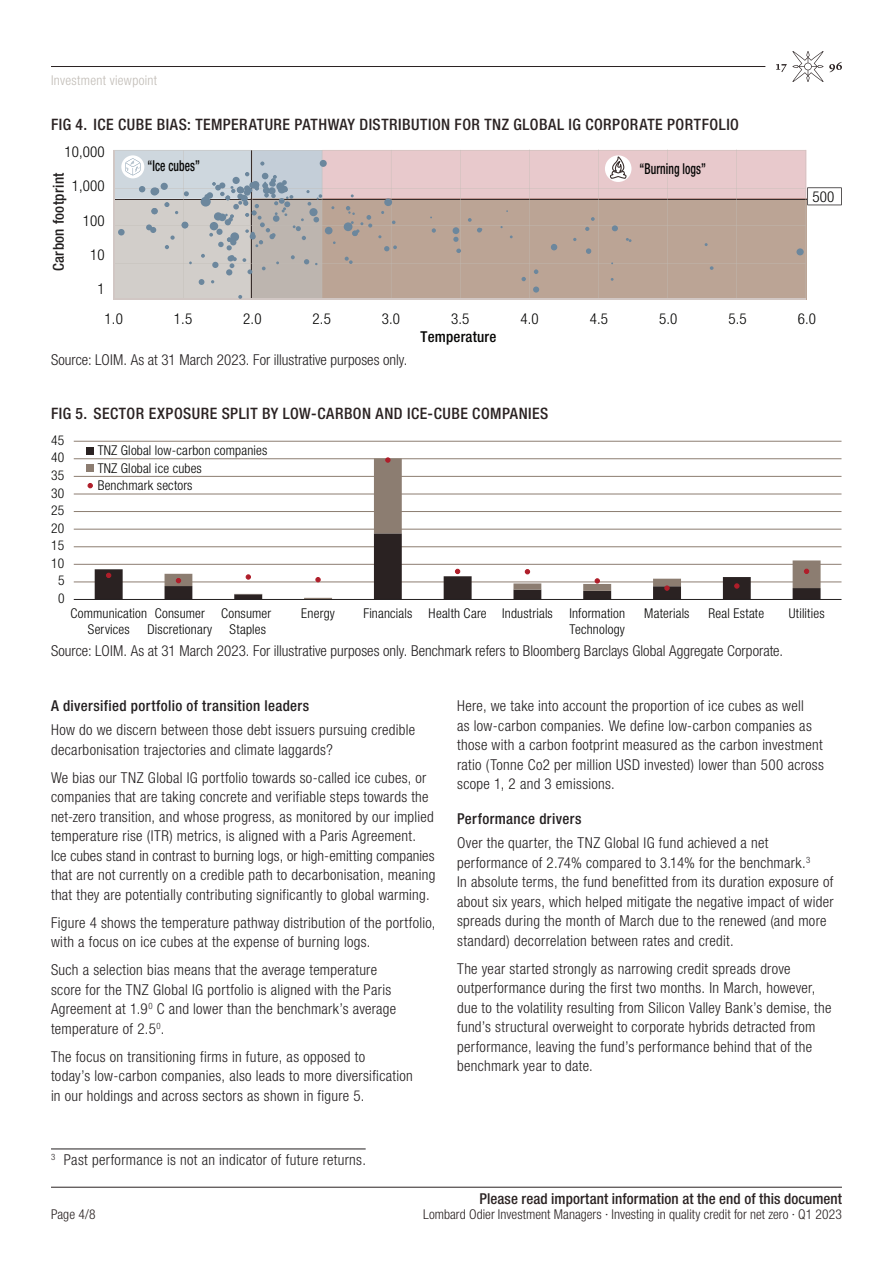
<style>
.page{position:relative;width:893px;height:1263px;background:#fff}
.page>*{position:absolute;margin:0;border:0;box-sizing:border-box;transform-origin:0 0}
.NI_Titre_de_graphiqu{font:500 condensed 15.75px "Helvetica Neue LT Std";letter-spacing:.03em;color:#2a2222}
.NI_Texte{font:300 condensed 15px/19.5px "Helvetica Neue LT Std";letter-spacing:.02em;color:#231f20}
.NI_Source_du_graphiq{font:300 condensed 15px "Helvetica Neue LT Std";color:#231f20}
.Titre_souligné_1{font:500 condensed 15px "Helvetica Neue LT Std";letter-spacing:.025em;color:#231f20}
.t1{font:300 condensed 15px "Helvetica Neue LT Std";letter-spacing:.01em;color:#050504}
.t2{font:500 condensed 15px "Helvetica Neue LT Std";letter-spacing:.005em;color:#2a2222}
.NI_Note_de_bas_de_pa{font:300 condensed 15px "Helvetica Neue LT Std";letter-spacing:.02em;color:#231f20}
.t3{font:500 condensed 15px "Helvetica Neue LT Std";letter-spacing:.01em;color:#050504;scale:.77 1}
.t4{font:500 condensed 15px "Helvetica Neue LT Std";letter-spacing:.025em;color:#211e1e}
.t5{font:500 condensed 15px "Helvetica Neue LT Std";letter-spacing:.01em;color:#050504}
.t6{font:300 condensed 13.5px/16.2px "Helvetica Neue LT Std";letter-spacing:.015em;color:#050504;text-align:center}
.t7{font:300 condensed 13.5px "Helvetica Neue LT Std";letter-spacing:.005em;color:#2a2222}
.t8{font:300 condensed 13.5px "Helvetica Neue LT Std";letter-spacing:.025em;color:#c1bcb6}
</style>
<div class="page">
<hr style="left:51px;top:66px;width:714px;height:1px;background:#2a2222">
<hr style="left:51px;top:1187px;width:791px;height:1px;background:#2a2222">
<svg style="left:776px;top:51px;width:66px;height:31px"></svg>
<div style="left:113px;top:199px;width:137px;height:100px;background:#d2ceca"></div>
<div style="left:250px;top:198px;width:73px;height:101px;background:#bdb5af"></div>
<div style="left:322px;top:198px;width:484px;height:101px;background:#bba495"></div>
<hr style="left:251px;top:150px;width:1px;height:149px;background:#382d2b">
<hr style="left:806px;top:150px;width:1px;height:150px;background:#c1bcb6">
<hr style="left:737px;top:149px;width:1px;height:151px;background:#c1bcb6">
<hr style="left:667px;top:149px;width:1px;height:151px;background:#c1bcb6">
<hr style="left:598px;top:149px;width:1px;height:151px;background:#c1bcb6">
<hr style="left:529px;top:149px;width:1px;height:151px;background:#c1bcb6">
<hr style="left:460px;top:150px;width:1px;height:150px;background:#c1bcb6">
<hr style="left:391px;top:150px;width:1px;height:150px;background:#c1bcb6">
<hr style="left:322px;top:150px;width:1px;height:150px;background:#c1bcb6">
<hr style="left:253px;top:150px;width:1px;height:150px;background:#c1bcb6">
<hr style="left:183px;top:150px;width:1px;height:150px;background:#c1bcb6">
<hr style="left:113px;top:150px;width:1px;height:150px;background:#d1c7c4">
<hr style="left:114px;top:298px;width:692px;height:2px;background:#d1c7c4">
<div style="left:533px;top:286px;width:6px;height:7px;background:#6c879d;border-radius:50%"></div>
<svg style="left:238px;top:295px;width:4px;height:4px"></svg>
<svg style="left:114px;top:150px;width:728px;height:135px"></svg>
<hr style="left:74px;top:441px;width:767px;height:1px;background:#8c7d71">
<hr style="left:74px;top:458px;width:767px;height:1px;background:#8c7d71">
<hr style="left:74px;top:476px;width:767px;height:1px;background:#8c7d71">
<hr style="left:74px;top:494px;width:767px;height:1px;background:#8c7d71">
<hr style="left:74px;top:511px;width:767px;height:1px;background:#8c7d71">
<hr style="left:74px;top:529px;width:767px;height:1px;background:#8c7d71">
<hr style="left:74px;top:546px;width:767px;height:1px;background:#8c7d71">
<hr style="left:74px;top:564px;width:767px;height:1px;background:#8c7d71">
<hr style="left:74px;top:582px;width:767px;height:1px;background:#8c7d71">
<svg style="left:95px;top:546px;width:70px;height:53px"></svg>
<svg style="left:165px;top:458px;width:656px;height:141px"></svg>
<hr style="left:74px;top:599px;width:767px;height:1px;background:#231f20">
<svg style="left:176px;top:578px;width:5px;height:5px"></svg>
<svg style="left:106px;top:573px;width:5px;height:5px"></svg>
<svg style="left:246px;top:574px;width:5px;height:6px"></svg>
<svg style="left:315px;top:577px;width:6px;height:5px"></svg>
<svg style="left:385px;top:457px;width:6px;height:6px"></svg>
<svg style="left:455px;top:569px;width:5px;height:5px"></svg>
<svg style="left:525px;top:569px;width:5px;height:5px"></svg>
<svg style="left:595px;top:578px;width:5px;height:6px"></svg>
<svg style="left:664px;top:585px;width:6px;height:6px"></svg>
<svg style="left:734px;top:583px;width:5px;height:6px"></svg>
<svg style="left:804px;top:569px;width:5px;height:5px"></svg>
<div style="left:87px;top:447px;width:7px;height:8px;background:#2a2222"></div>
<div style="left:87px;top:465px;width:7px;height:7px;background:#8c7d71"></div>
<svg style="left:88px;top:483px;width:5px;height:5px"></svg>
<hr style="left:51px;top:1149px;width:315px;height:1px;background:#231f20">
<p class="t8" style="left:51px;top:72px;width:108px">Investment viewpoint</p>
<p class="NI_Titre_de_graphiqu" style="left:51px;top:115px;width:689px">FIG 4. ICE CUBE BIAS: TEMPERATURE PATHWAY DISTRIBUTION FOR TNZ GLOBAL IG CORPORATE PORTFOLIO</p>
<p class="t1" style="left:64px;top:143px;width:42px">10,000</p>
<p class="t4" style="left:49px;top:271px;width:100px;rotate:-90deg">Carbon footprint</p>
<p class="t1" style="left:72px;top:177px;width:35px">1,000</p>
<p class="t1" style="left:83px;top:212px;width:23px">100</p>
<p class="t1" style="left:90px;top:246px;width:16px">10</p>
<p class="t1" style="left:98px;top:280px;width:9px">1</p>
<p class="t3" style="left:147px;top:157px;width:70px">“Ice cubes”</p>
<p class="t3" style="left:640px;top:160px;width:88px">“Burning logs”</p>
<p class="t1" style="left:812px;top:188px;width:23px">500</p>
<p class="t1" style="left:105px;top:310px;width:20px">1.0</p>
<p class="t1" style="left:174px;top:310px;width:20px">1.5</p>
<p class="t1" style="left:243px;top:310px;width:20px">2.0</p>
<p class="t1" style="left:313px;top:310px;width:20px">2.5</p>
<p class="t1" style="left:382px;top:310px;width:20px">3.0</p>
<p class="t1" style="left:451px;top:310px;width:20px">3.5</p>
<p class="t1" style="left:521px;top:310px;width:20px">4.0</p>
<p class="t1" style="left:590px;top:310px;width:20px">4.5</p>
<p class="t1" style="left:659px;top:310px;width:20px">5.0</p>
<p class="t1" style="left:728px;top:310px;width:20px">5.5</p>
<p class="t1" style="left:798px;top:310px;width:20px">6.0</p>
<p class="NI_Source_du_graphiq" style="left:51px;top:351px;width:358px">Source: LOIM. As at 31 March 2023. For illustrative purposes only.</p>
<p class="t5" style="left:421px;top:328px;width:77px">Temperature</p>
<p class="NI_Titre_de_graphiqu" style="left:51px;top:404px;width:499px">FIG 5. SECTOR EXPOSURE SPLIT BY LOW-CARBON AND ICE-CUBE COMPANIES</p>
<p class="t6" style="left:51px;top:432px;width:15px">45</p>
<p class="t6" style="left:51px;top:449px;width:15px">40</p>
<p class="t6" style="left:51px;top:467px;width:15px">35</p>
<p class="t6" style="left:51px;top:485px;width:15px">30</p>
<p class="t6" style="left:51px;top:502px;width:15px">25</p>
<p class="t6" style="left:51px;top:520px;width:15px">20</p>
<p class="t6" style="left:51px;top:537px;width:15px">15</p>
<p class="t6" style="left:51px;top:555px;width:15px">10</p>
<p class="t6" style="left:58px;top:572px;width:8px">5</p>
<p class="t6" style="left:58px;top:590px;width:8px">0</p>
<p class="t6" style="left:98px;top:442px;width:171px;line-height:17.2px;text-align:left">TNZ Global low-carbon companies<br>TNZ Global ice cubes<br>Benchmark sectors</p>
<p class="t6" style="left:70px;top:604px;width:78px">Communication<br>Services</p>
<p class="t6" style="left:147px;top:604px;width:66px">Consumer<br>Discretionary</p>
<p class="t6" style="left:221px;top:604px;width:52px">Consumer<br>Staples</p>
<p class="t6" style="left:301px;top:604px;width:35px">Energy</p>
<p class="t6" style="left:363px;top:604px;width:263px;text-align:right">Financials Health Care Industrials Information<br>Technology</p>
<p class="t6" style="left:644px;top:604px;width:47px">Materials</p>
<p class="t6" style="left:709px;top:604px;width:57px">Real Estate</p>
<p class="t6" style="left:789px;top:604px;width:37px">Utilities</p>
<p class="NI_Source_du_graphiq" style="left:51px;top:642px;width:734px">Source: LOIM. As at 31 March 2023. For illustrative purposes only. Benchmark refers to Bloomberg Barclays Global Aggregate Corporate.</p>
<p class="Titre_souligné_1" style="left:51px;top:697px;width:260px">A diversified portfolio of transition leaders</p>
<p class="NI_Texte" style="left:51px;top:720px;width:366px">How do we discern between those debt issuers pursuing credible decarbonisation trajectories and climate laggards?</p>
<p class="NI_Texte" style="left:51px;top:767px;width:386px">We bias our TNZ Global IG portfolio towards so-called ice cubes, or companies that are taking concrete and verifiable steps towards the net-zero transition, and whose progress, as monitored by our implied temperature rise (ITR) metrics, is aligned with a Paris Agreement.<br>Ice cubes stand in contrast to burning logs, or high-emitting companies that are not currently on a credible path to decarbonisation, meaning that they are potentially contributing significantly to global warming.</p>
<p class="NI_Texte" style="left:51px;top:912px;width:386px">Figure 4 shows the temperature pathway distribution of the portfolio, with a focus on ice cubes at the expense of burning logs.</p>
<p class="NI_Texte" style="left:51px;top:960px;width:347px">Such a selection bias means that the average temperature score for the TNZ Global IG portfolio is aligned with the Paris Agreement at 1.9<sup>0</sup> C and lower than the benchmark’s average temperature of 2.5<sup>0</sup>.</p>
<p class="NI_Texte" style="left:51px;top:1046px;width:363px">The focus on transitioning firms in future, as opposed to<br>today’s low-carbon companies, also leads to more diversification in our holdings and across sectors as shown in figure 5.</p>
<p class="NI_Note_de_bas_de_pa" style="left:51px;top:1151px;width:316px"><sup>3</sup> Past performance is not an indicator of future returns.</p>
<p class="NI_Texte" style="left:457px;top:696px;width:368px">Here, we take into account the proportion of ice cubes as well<br>as low-carbon companies. We define low-carbon companies as those with a carbon footprint measured as the carbon investment ratio (Tonne Co2 per million USD invested) lower than 500 across scope 1, 2 and 3 emissions.</p>
<p class="Titre_souligné_1" style="left:457px;top:810px;width:126px">Performance drivers</p>
<p class="NI_Texte" style="left:457px;top:833px;width:378px">Over the quarter, the TNZ Global IG fund achieved a net performance of 2.74% compared to 3.14% for the benchmark.<sup>3<br></sup>In absolute terms, the fund benefitted from its duration exposure of about six years, which helped mitigate the negative impact of wider spreads during the month of March due to the renewed (and more standard) decorrelation between rates and credit.</p>
<p class="NI_Texte" style="left:457px;top:958px;width:376px">The year started strongly as narrowing credit spreads drove outperformance during the first two months. In March, however, due to the volatility resulting from Silicon Valley Bank’s demise, the fund’s structural overweight to corporate hybrids detracted from performance, leaving the fund’s performance behind that of the benchmark year to date.</p>
<p class="t2" style="left:479px;top:1190px;width:364px">Please read important information at the end of this document</p>
<p class="t7" style="left:51px;top:1207px;width:46px">Page 4/8</p>
<p class="t7" style="left:423px;top:1207px;width:420px">Lombard Odier Investment Managers · Investing in quality credit for net zero · Q1 2023</p>
</div>
